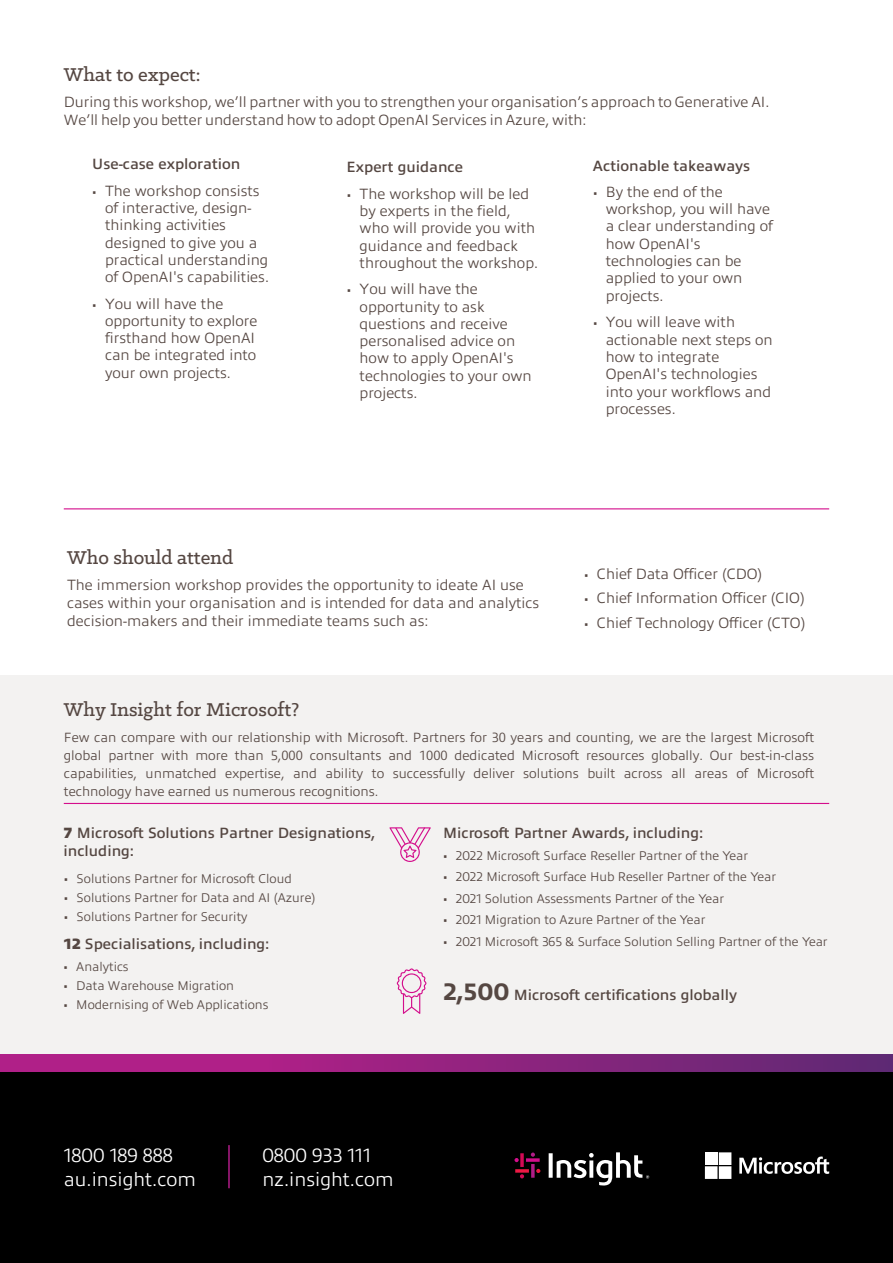
<style>
.page{position:relative;width:893px;height:1263px;background:#fff}
.page>*{position:absolute;margin:0;border:0;box-sizing:border-box;transform-origin:0 0}
.t1{font:500 21px "Klinic Slab";color:#554742}
.t2{font:300 19.5px/23.4px "Allumi Pro";color:#fff}
.t3{font:300 15px/17.2px "Allumi Pro";color:#554742}
.t4{font:600 15px/18px "Allumi Pro";color:#554742}
.t5{font:300 13.5px/18px "Allumi Pro";color:#554742;text-align:justify}
.t6{font:300 12.75px "Allumi Pro";color:#554742}
.s1{font-size:13.5px}
.s2{font-weight:900}
.s3{font-weight:800;font-size:24px}
</style>
<div class="page">
<div style="left:0;top:675px;width:893px;height:388px;background:#f3f2f1"></div>
<hr style="left:64px;top:803px;width:765px;height:1px;background:#d40e8c">
<svg style="left:397px;top:968px;width:29px;height:46px"></svg>
<svg style="left:389px;top:827px;width:42px;height:35px"></svg>
<div style="left:0;top:1055px;width:893px;height:208px;background:linear-gradient(to right,#c11e8c,#642974)"></div>
<div style="left:0;top:1072px;width:893px;height:191px;background:#000"></div>
<svg style="left:531px;top:1164px;width:4px;height:14px"></svg>
<svg style="left:531px;top:1152px;width:4px;height:5px"></svg>
<svg style="left:520px;top:1153px;width:4px;height:14px"></svg>
<svg style="left:520px;top:1174px;width:4px;height:4px"></svg>
<svg style="left:526px;top:1158px;width:14px;height:4px"></svg>
<svg style="left:514px;top:1158px;width:5px;height:4px"></svg>
<svg style="left:515px;top:1169px;width:14px;height:4px"></svg>
<svg style="left:536px;top:1169px;width:4px;height:4px"></svg>
<svg style="left:549px;top:1152px;width:100px;height:33px"></svg>
<hr style="left:228px;top:1145px;width:2px;height:43px;background:#b01c87">
<svg style="left:739px;top:1156px;width:90px;height:18px"></svg>
<svg style="left:705px;top:1152px;width:26px;height:27px"></svg>
<hr style="left:64px;top:508px;width:765px;height:1px;background:#d40e8c">
<h1 class="t1" style="left:64px;top:61px;width:138px">What to expect:</h1>
<p class="t3" style="left:64px;top:92px;width:707px;line-height:18px">During this workshop, we’ll partner with you to strengthen your organisation’s approach to Generative AI.<br>We’ll help you better understand how to adopt OpenAI Services in Azure, with:</p>
<p class="t4" style="left:92px;top:153px;width:150px">Use-case exploration</p>
<p class="t3" style="left:105px;top:181px;width:165px;text-indent:-13px"><span class="s1">•</span> The workshop consists of interactive, design&shy;thinking activities designed to give you a practical understanding of OpenAI's capabilities.</p>
<p class="t3" style="left:105px;top:294px;width:154px;text-indent:-13px"><span class="s1">•</span> You will have the opportunity to explore firsthand how OpenAI can be integrated into your own projects.</p>
<p class="t4" style="left:593px;top:155px;width:159px">Actionable takeaways</p>
<p class="t3" style="left:606px;top:182px;width:169px;text-indent:-13px"><span class="s1">•</span> By the end of the workshop, you will have a clear understanding of how OpenAI's technologies can be applied to your own projects.</p>
<p class="t3" style="left:606px;top:312px;width:169px;text-indent:-13px"><span class="s1">•</span> You will leave with actionable next steps on how to integrate<br>OpenAI's technologies into your workflows and processes.</p>
<p class="t4" style="left:347px;top:157px;width:118px">Expert guidance</p>
<p class="t3" style="left:360px;top:184px;width:180px;text-indent:-13px"><span class="s1">•</span> The workshop will be led by experts in the field, who will provide you with guidance and feedback throughout the workshop.</p>
<p class="t3" style="left:360px;top:279px;width:174px;text-indent:-13px"><span class="s1">•</span> You will have the opportunity to ask questions and receive personalised advice on how to apply OpenAI's technologies to your own projects.</p>
<h1 class="t1" style="left:67px;top:544px;width:168px">Who should attend</h1>
<p class="t3" style="left:67px;top:575px;width:474px;line-height:18px">The immersion workshop provides the opportunity to ideate AI use cases within your organisation and is intended for data and analytics decision-makers and their immediate teams such as:</p>
<p class="t3" style="left:584px;top:564px;width:180px"><span class="s1">•</span> Chief Data Officer (CDO)</p>
<p class="t3" style="left:584px;top:588px;width:222px"><span class="s1">•</span> Chief Information Officer (CIO)</p>
<p class="t3" style="left:584px;top:613px;width:223px"><span class="s1">•</span> Chief Technology Officer (CTO)</p>
<h1 class="t1" style="left:64px;top:696px;width:237px">Why Insight for Microsoft?</h1>
<p class="t5" style="left:64px;top:727px;width:752px">Few can compare with our relationship with Microsoft. Partners for 30 years and counting, we are the largest Microsoft global partner with more than 5,000 consultants and 1000 dedicated Microsoft resources globally. Our best-in-class capabilities, unmatched expertise, and ability to successfully deliver solutions built across all areas of Microsoft technology have earned us numerous recognitions.</p>
<p class="t4" style="left:63px;top:823px;width:314px"><span class="s2">7</span> Microsoft Solutions Partner Designations, including:</p>
<p class="t6" style="left:64px;top:869px;width:230px"><span class="s1">•</span> Solutions Partner for Microsoft Cloud</p>
<p class="t6" style="left:64px;top:888px;width:253px"><span class="s1">•</span> Solutions Partner for Data and AI (Azure)</p>
<p class="t6" style="left:64px;top:907px;width:185px"><span class="s1">•</span> Solutions Partner for Security</p>
<p class="t4" style="left:64px;top:934px;width:207px"><span class="s2">12</span> Specialisations, including:</p>
<p class="t6" style="left:63px;top:957px;width:67px"><span class="s1">•</span> Analytics</p>
<p class="t6" style="left:63px;top:976px;width:172px"><span class="s1">•</span> Data Warehouse Migration</p>
<p class="t6" style="left:63px;top:996px;width:207px"><span class="s1">•</span> Modernising of Web Applications</p>
<p class="t4" style="left:443px;top:823px;width:262px">Microsoft Partner Awards, including:</p>
<p class="t6" style="left:443px;top:846px;width:307px"><span class="s1">•</span> 2022 Microsoft Surface Reseller Partner of the Year</p>
<p class="t6" style="left:443px;top:868px;width:334px"><span class="s1">•</span> 2022 Microsoft Surface Hub Reseller Partner of the Year</p>
<p class="t6" style="left:443px;top:889px;width:282px"><span class="s1">•</span> 2021 Solution Assessments Partner of the Year</p>
<p class="t6" style="left:443px;top:911px;width:264px"><span class="s1">•</span> 2021 Migration to Azure Partner of the Year</p>
<p class="t6" style="left:443px;top:932px;width:386px"><span class="s1">•</span> 2021 Microsoft 365 &amp; Surface Solution Selling Partner of the Year</p>
<p class="t4" style="left:443px;top:984px;width:295px"><span class="s3">2,500</span> Microsoft certifications globally</p>
<h2 class="t2" style="left:64px;top:1142px;width:134px">1800 189 888 au.insight.com</h2>
<h2 class="t2" style="left:262px;top:1142px;width:133px">0800 933 111 nz.insight.com</h2>
</div>
